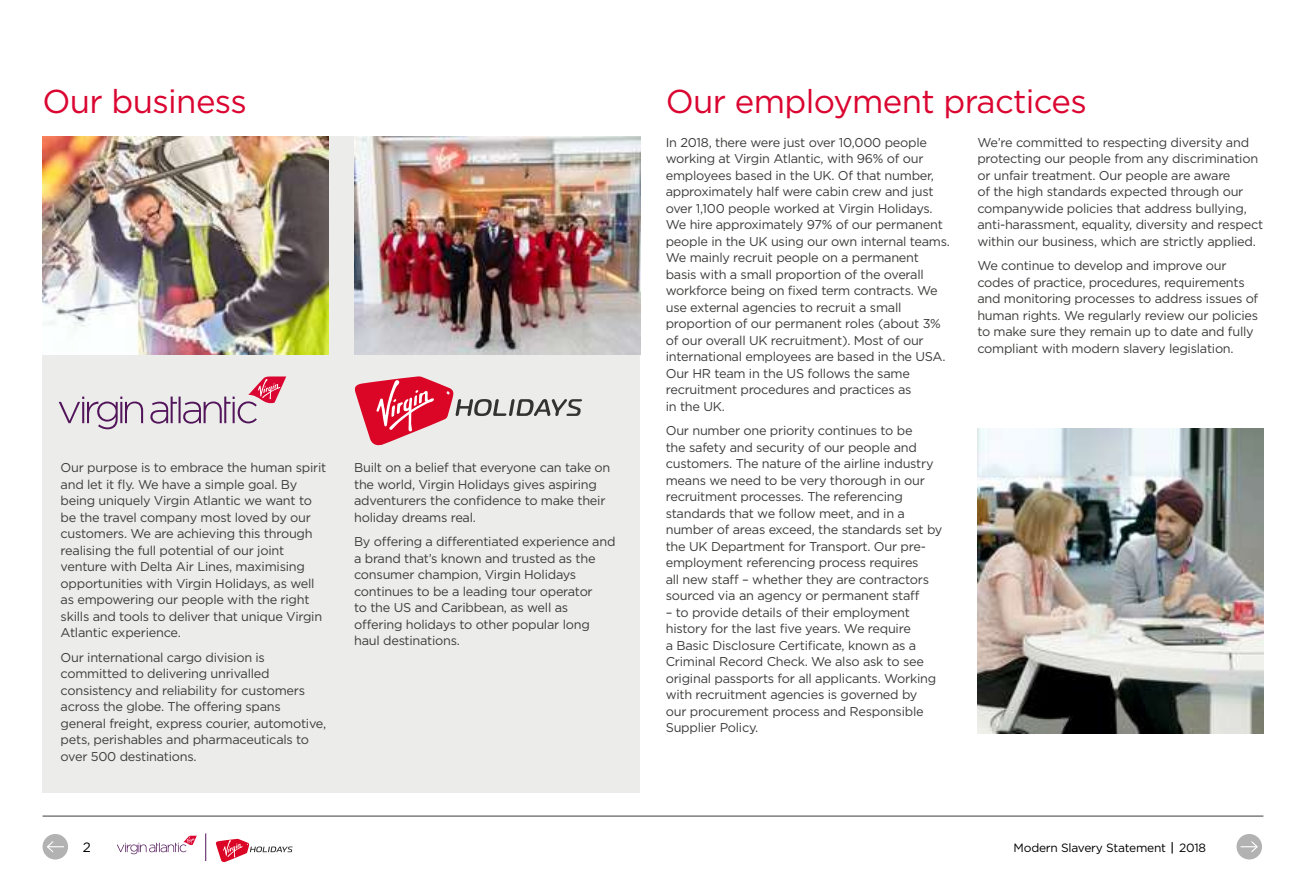
<style>
.page{position:relative;width:1306px;height:893px;background:#fff}
.page>*{position:absolute;margin:0;border:0;box-sizing:border-box;transform-origin:0 0}
.t1{font:33px "Gotham";letter-spacing:-.02em;color:#da0530}
.t2{font:13.5px "Gotham";color:#000}
.t3{font:12.75px/16.5px "Gotham";letter-spacing:-.02em;color:#3c3c3b}
.t4{font:12px "Gotham";letter-spacing:-.02em;color:#000}
</style>
<div class="page">
<svg style="left:205px;top:833px;width:1px;height:28px"></svg>
<svg style="left:216px;top:839px;width:77px;height:23px"></svg>
<svg style="left:117px;top:836px;width:80px;height:18px"></svg>
<div style="left:43px;top:834px;width:25px;height:25px;background:#b3b2b2;border-radius:50%"></div>
<svg style="left:47px;top:841px;width:17px;height:11px"></svg>
<div style="left:1236px;top:834px;width:25px;height:25px;background:#b3b2b2;border-radius:50%"></div>
<svg style="left:1240px;top:841px;width:18px;height:11px"></svg>
<hr style="left:43px;top:816px;width:1220px;height:1px;background:#3c3c3b">
<div style="left:43px;top:136px;width:597px;height:657px;background:#ececeb"></div>
<svg style="left:354px;top:376px;width:228px;height:70px"></svg>
<svg style="left:59px;top:376px;width:227px;height:53px"></svg>
<img style="left:354px;top:136px;width:286px;height:218px">
<img style="left:43px;top:136px;width:285px;height:218px">
<img style="left:977px;top:428px;width:286px;height:305px">
<h1 class="t1" style="left:43px;top:80px;width:206px">Our business</h1>
<p class="t3" style="left:61px;top:459px;width:267px">Our purpose is to embrace the human spirit and let it fly. We have a simple goal. By being uniquely Virgin Atlantic we want to be the travel company most loved by our customers. We are achieving this through realising the full potential of our joint venture with Delta Air Lines, maximising opportunities with Virgin Holidays, as well as empowering our people with the right skills and tools to deliver that unique Virgin Atlantic experience.</p>
<p class="t3" style="left:61px;top:649px;width:267px">Our international cargo division is committed to delivering unrivalled consistency and reliability for customers across the globe. The offering spans general freight, express courier, automotive, pets, perishables and pharmaceuticals to over 500 destinations.</p>
<p class="t3" style="left:354px;top:459px;width:258px">Built on a belief that everyone can take on the world, Virgin Holidays gives aspiring adventurers the confidence to make their holiday dreams real.</p>
<p class="t3" style="left:354px;top:533px;width:263px">By offering a differentiated experience and a brand that’s known and trusted as the consumer champion, Virgin Holidays continues to be a leading tour operator<br>to the US and Caribbean, as well as offering holidays to other popular long haul destinations.</p>
<h1 class="t1" style="left:665px;top:80px;width:423px">Our employment practices</h1>
<p class="t3" style="left:977px;top:134px;width:287px">We’re committed to respecting diversity and protecting our people from any discrimination or unfair treatment. Our people are aware<br>of the high standards expected through our companywide policies that address bullying, anti-harassment, equality, diversity and respect within our business, which are strictly applied.</p>
<p class="t3" style="left:977px;top:257px;width:282px">We continue to develop and improve our codes of practice, procedures, requirements and monitoring processes to address issues of human rights. We regularly review our policies to make sure they remain up to date and fully compliant with modern slavery legislation.</p>
<p class="t3" style="left:665px;top:134px;width:286px">In 2018, there were just over 10,000 people working at Virgin Atlantic, with 96% of our employees based in the UK. Of that number, approximately half were cabin crew and just over 1,100 people worked at Virgin Holidays.<br>We hire approximately 97% of our permanent people in the UK using our own internal teams.<br>We mainly recruit people on a permanent basis with a small proportion of the overall workforce being on fixed term contracts. We use external agencies to recruit a small proportion of our permanent roles (about 3% of our overall UK recruitment). Most of our international employees are based in the USA.<br>Our HR team in the US follows the same recruitment procedures and practices as<br>in the UK.</p>
<p class="t3" style="left:665px;top:422px;width:278px">Our number one priority continues to be<br>the safety and security of our people and customers. The nature of the airline industry means we need to be very thorough in our recruitment processes. The referencing standards that we follow meet, and in a number of areas exceed, the standards set by the UK Department for Transport. Our pre&shy;employment referencing process requires<br>all new staff – whether they are contractors sourced via an agency or permanent staff</p>
<p class="t3" style="left:665px;top:604px;width:272px">– to provide details of their employment history for the last five years. We require<br>a Basic Disclosure Certificate, known as a Criminal Record Check. We also ask to see original passports for all applicants. Working with recruitment agencies is governed by our procurement process and Responsible Supplier Policy.</p>
<p class="t2" style="left:83px;top:838px;width:10px">2</p>
<p class="t4" style="left:1013px;top:840px;width:194px">Modern Slavery Statement 2018</p>
</div>
